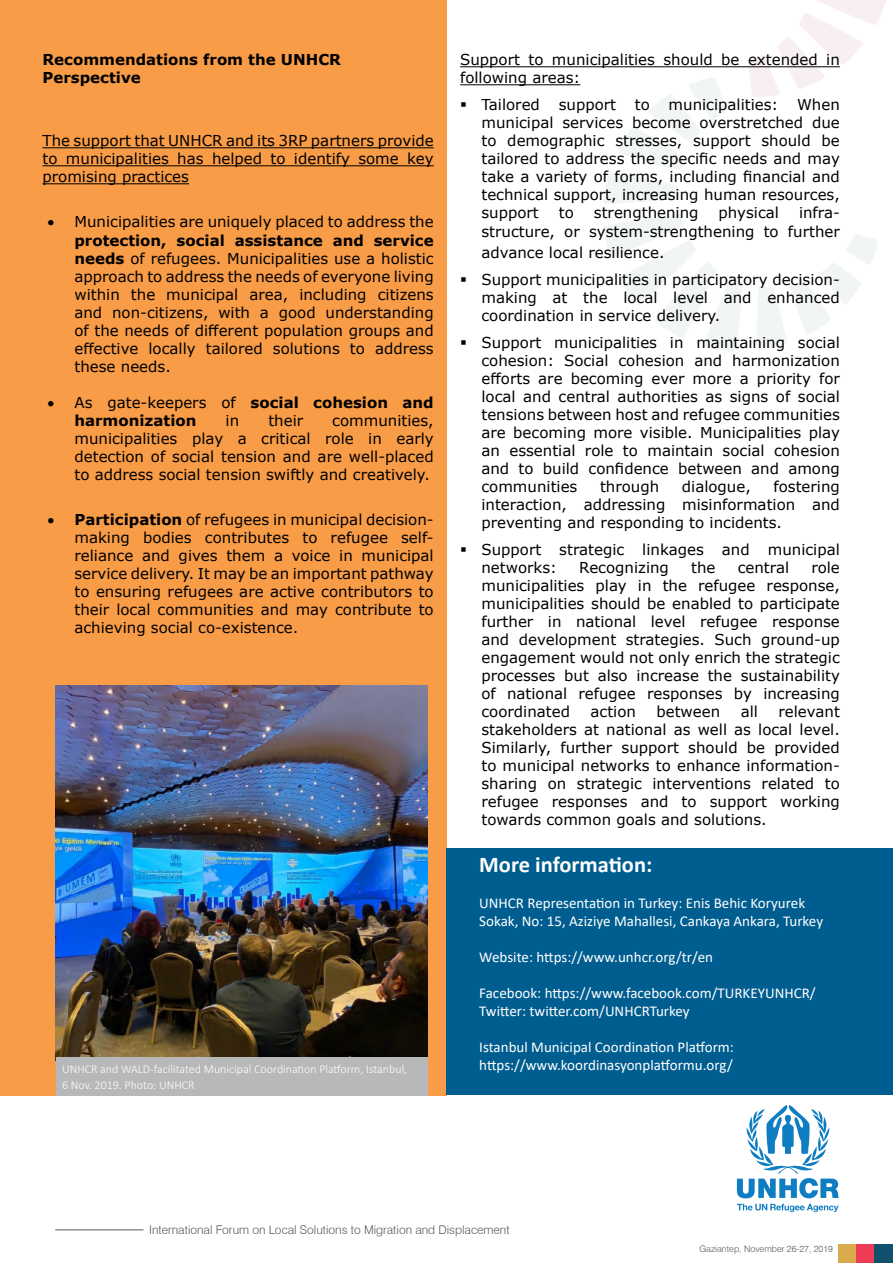
<style>
.page{position:relative;width:893px;height:1263px;background:#fff}
.page>*{position:absolute;margin:0;border:0;box-sizing:border-box;transform-origin:0 0}
.t1{font:700 22.5px "Calibri";color:#fff}
.t2{font:15px/18px "Verdana";color:#000;text-align:justify}
.t3{font:15px/18px "Calibri";color:#fff}
.t4{font:700 15px/18px "Verdana";color:#000}
.t5{font:300 12px/16.5px "Calibri";color:#fff}
.t6{font:300 12px "Swiss 721 BT";color:#58595b}
.t7{font:300 9px "Swiss 721 BT";color:#58595b}
.s1{font-weight:700}
.s2{font-weight:400}
</style>
<div class="page">
<svg style="left:604px;top:215px;width:139px;height:136px"></svg>
<svg style="left:604px;top:77px;width:122px;height:127px"></svg>
<svg style="left:757px;top:235px;width:121px;height:116px"></svg>
<svg style="left:748px;top:0;width:138px;height:97px"></svg>
<div style="left:839px;top:1245px;width:18px;height:18px;background:#d9ac4b"></div>
<div style="left:857px;top:1245px;width:18px;height:18px;background:#ef3d55"></div>
<div style="left:875px;top:1245px;width:18px;height:18px;background:#11516e"></div>
<hr style="left:55px;top:1229px;width:89px;height:1px;background:#58595b">
<div style="left:0;top:0;width:446px;height:1095px;background:#f89c47"></div>
<hr style="left:43px;top:147px;width:391px;height:1px;background:#000">
<hr style="left:43px;top:165px;width:391px;height:1px;background:#000">
<hr style="left:43px;top:183px;width:146px;height:1px;background:#000">
<hr style="left:460px;top:66px;width:380px;height:1px;background:#000">
<hr style="left:460px;top:84px;width:120px;height:1px;background:#000">
<img style="left:56px;top:686px;width:371px;height:371px">
<div style="left:56px;top:1057px;width:371px;height:38px;background:#b7b8ba"></div>
<div style="left:446px;top:848px;width:447px;height:247px;background:#005d90"></div>
<svg style="left:737px;top:1105px;width:102px;height:107px"></svg>
<p class="t4" style="left:43px;top:51px;width:300px">Recommendations from the UNHCR<br>Perspective</p>
<p class="t2" style="left:43px;top:132px;width:393px">The support that UNHCR and its 3RP partners provide to municipalities has helped to identify some key promising practices</p>
<p class="t2" style="left:74px;top:213px;width:361px;text-indent:-27px">• Municipalities are uniquely placed to address the <span class="s1">protection, social assistance and service needs</span> of refugees. Municipalities use a holistic approach to address the needs of everyone living within the municipal area, including citizens and non-citizens, with a good understanding of the needs of different population groups and effective locally tailored solutions to address these needs.</p>
<p class="t4" style="left:74px;top:393px;width:361px;text-indent:-27px">• <span class="s2">As gate-keepers of</span> social cohesion and harmonization</p>
<p class="t2" style="left:226px;top:411px;width:15px">in</p>
<p class="t2" style="left:268px;top:411px;width:36px">their</p>
<p class="t2" style="left:74px;top:411px;width:361px;text-indent:258px">communities, municipalities play a critical role in early detection of social tension and are well-placed to address social tension swiftly and creatively.</p>
<p class="t2" style="left:74px;top:510px;width:361px;text-indent:-27px">• <span class="s1">Participation</span> of refugees in municipal decision&shy;making bodies contributes to refugee self&shy;reliance and gives them a voice in municipal service delivery. It may be an important pathway to ensuring refugees are active contributors to their local communities and may contribute to achieving social co-existence.</p>
<p class="t5" style="left:62px;top:1060px;width:347px">UNHCR and WALD-facilitated Municipal Coordination Platform, Istanbul,<br>6 Nov. 2019. Photo: UNHCR</p>
<p class="t2" style="left:460px;top:51px;width:381px">Support to municipalities should be extended in following areas:</p>
<p class="t2" style="left:481px;top:96px;width:360px;text-indent:-21px">▪ Tailored support to municipalities: When municipal services become overstretched due to demographic stresses, support should be tailored to address the specific needs and may take a variety of forms, including financial and technical support, increasing human resources, support</p>
<p class="t2" style="left:481px;top:204px;width:360px;text-align:right">infra-<br>structure, or system-strengthening to further</p>
<p class="t2" style="left:481px;top:243px;width:185px">advance local resilience.</p>
<p class="t2" style="left:481px;top:270px;width:360px;text-indent:-21px">▪ Support municipalities in participatory decision&shy;making at the local level and enhanced coordination in service delivery.</p>
<p class="t2" style="left:481px;top:333px;width:360px;text-indent:-21px">▪ Support municipalities in maintaining social cohesion: Social cohesion and harmonization efforts are becoming ever more a priority for local and central authorities as signs of social tensions between host and refugee communities are becoming more visible. Municipalities play an essential role to maintain social cohesion and to build confidence between and among communities</p>
<p class="t2" style="left:559px;top:204px;width:17px">to</p>
<p class="t2" style="left:594px;top:204px;width:106px">strengthening</p>
<p class="t2" style="left:719px;top:204px;width:62px">physical</p>
<p class="t2" style="left:481px;top:477px;width:360px;text-indent:292px">fostering interaction, addressing misinformation and preventing and responding to incidents.</p>
<p class="t2" style="left:481px;top:540px;width:360px;text-indent:-21px">▪ Support strategic linkages and municipal networks:</p>
<p class="t2" style="left:600px;top:477px;width:61px">through</p>
<p class="t2" style="left:682px;top:477px;width:70px">dialogue,</p>
<p class="t2" style="left:481px;top:558px;width:360px;text-indent:330px">role municipalities play in the refugee response, municipalities should be enabled to participate further in national level refugee response and development strategies. Such ground-up engagement would not only enrich the strategic processes but also increase the sustainability of national refugee responses by increasing coordinated</p>
<p class="t2" style="left:579px;top:558px;width:91px">Recognizing</p>
<p class="t2" style="left:691px;top:558px;width:26px">the</p>
<p class="t2" style="left:738px;top:558px;width:53px">central</p>
<p class="t2" style="left:481px;top:702px;width:360px;text-indent:297px">relevant stakeholders at national as well as local level.<br>Similarly, further support should be provided to municipal networks to enhance information&shy;sharing on strategic interventions related to refugee responses and to support working towards common goals and solutions.</p>
<p class="t2" style="left:590px;top:702px;width:47px">action</p>
<p class="t2" style="left:656px;top:702px;width:65px">between</p>
<p class="t2" style="left:741px;top:702px;width:19px">all</p>
<h1 class="t1" style="left:479px;top:849px;width:175px">More information:</h1>
<p class="t3" style="left:479px;top:894px;width:345px">UNHCR Representation in Turkey: Enis Behic Koryurek<br>Sokak, No: 15, Aziziye Mahallesi, Cankaya Ankara, Turkey</p>
<p class="t3" style="left:479px;top:948px;width:235px">Website: https://www.unhcr.org/tr/en</p>
<p class="t3" style="left:479px;top:984px;width:338px">Facebook: https://www.facebook.com/TURKEYUNHCR/<br>Twitter: twitter.com/UNHCRTurkey</p>
<p class="t3" style="left:479px;top:1038px;width:256px">Istanbul Municipal Coordination Platform: https://www.koordinasyonplatformu.org/</p>
<p class="t6" style="left:149px;top:1223px;width:362px">International Forum on Local Solutions to Migration and Displacement</p>
<p class="t7" style="left:700px;top:1244px;width:135px">Gaziantep, November 26-27, 2019</p>
</div>
